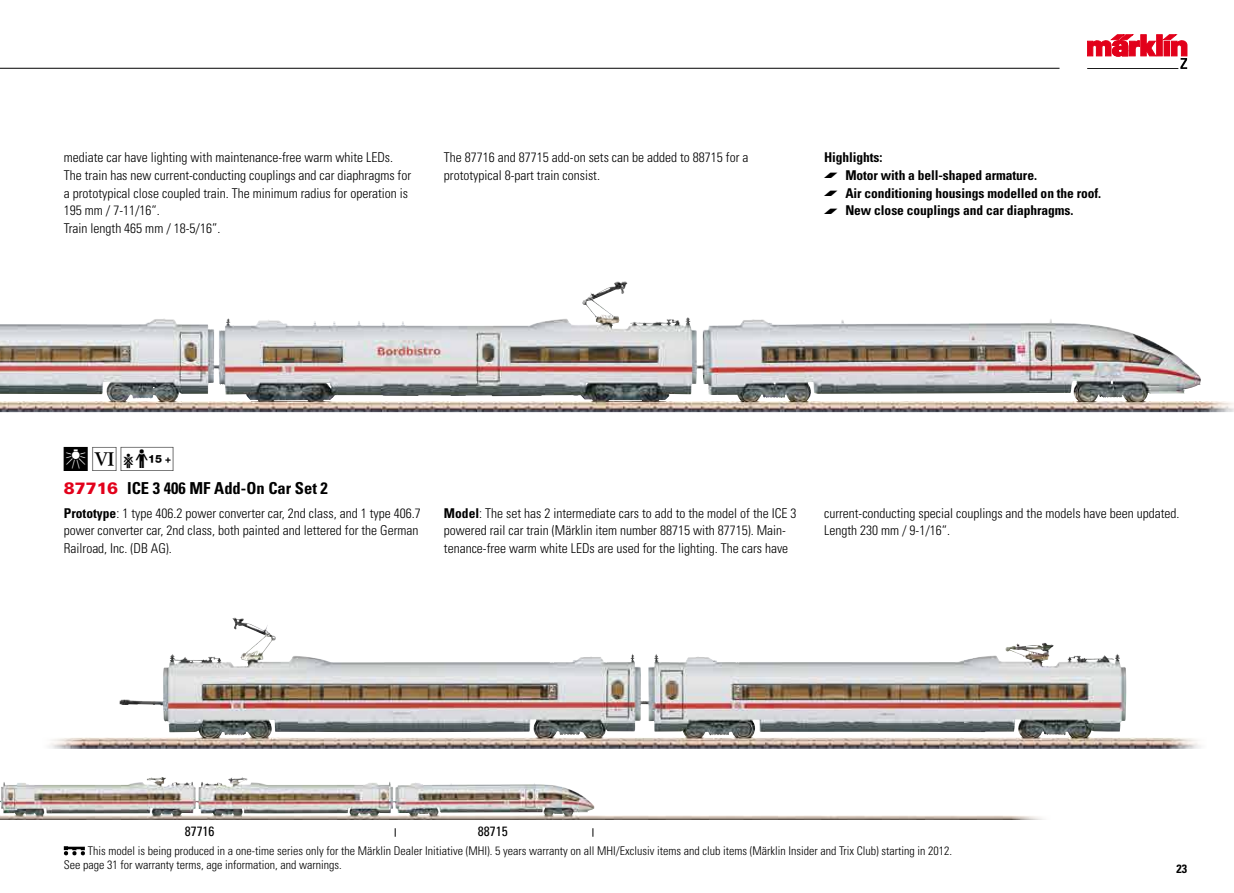
<style>
.page{position:relative;width:1234px;height:893px;background:#fff}
.page>*{position:absolute;margin:0;border:0;box-sizing:border-box;transform-origin:0 0}
.t1{font:30px "Maerklin Piktos";color:#000}
.t2{font:700 condensed 16.5px "Univers LT Std";color:#000}
.t3{font:900 16.5px "Univers LT Std";color:#e2001a}
.t4{font:300 condensed 13.5px/17.9px "Univers LT Std";color:#000}
.t5{font:700 condensed 13.5px "Univers LT Std";letter-spacing:-.005em;color:#000}
.t6{font:condensed 13.5px "Univers LT Std";color:#000}
.t7{font:300 condensed 12px/14.4px "Univers LT Std";color:#000}
.t8{font:700 condensed 12px "Univers LT Std";color:#000}
.s1{font-family:"Maerklin Aufzaehlung";font-weight:400;font-stretch:normal;font-size:18px}
.s2{font-weight:700}
</style>
<div class="page">
<div style="left:1156px;top:35px;width:5px;height:21px;background:#e2001a"></div>
<div style="left:1156px;top:35px;width:6px;height:21px;border:1px solid #e2001a"></div>
<hr style="left:1086px;top:68px;width:91px;height:1px;background:#000">
<svg style="left:1087px;top:34px;width:68px;height:22px"></svg>
<svg style="left:1162px;top:35px;width:24px;height:34px"></svg>
<img style="left:0;top:281px;width:1233px;height:131px">
<img style="left:49px;top:618px;width:1152px;height:131px">
<img style="left:0;top:777px;width:1043px;height:43px">
<hr style="left:0;top:68px;width:1059px;height:1px;background:#000">
<svg style="left:64px;top:846px;width:21px;height:9px"></svg>
<p class="t4" style="left:64px;top:148px;width:349px">mediate car have lighting with maintenance-free warm white LEDs.<br>The train has new current-conducting couplings and car diaphragms for a prototypical close coupled train. The minimum radius for operation is 195 mm / 7-11/16“.<br>Train length 465 mm / 18-5/16”.</p>
<p class="t4" style="left:444px;top:148px;width:306px">The 87716 and 87715 add-on sets can be added to 88715 for a prototypical 8-part train consist.</p>
<p class="t5" style="left:823px;top:149px;width:60px">Highlights:</p>
<p class="t5" style="left:823px;top:167px;width:214px"><span class="s1">•</span> Motor with a bell-shaped armature.</p>
<p class="t5" style="left:823px;top:184px;width:279px"><span class="s1">•</span> Air conditioning housings modelled on the roof.</p>
<p class="t5" style="left:823px;top:202px;width:251px"><span class="s1">•</span> New close couplings and car diaphragms.</p>
<p class="t1" style="left:64px;top:443px;width:116px">k8Y</p>
<p class="t4" style="left:64px;top:504px;width:358px"><span class="s2">Prototype</span>: 1 type 406.2 power converter car, 2nd class, and 1 type 406.7 power converter car, 2nd class, both painted and lettered for the German<br>Railroad, Inc. (DB AG).</p>
<p class="t2" style="left:127px;top:478px;width:202px">ICE 3 406 MF Add-On Car Set 2</p>
<p class="t3" style="left:64px;top:478px;width:56px">87716</p>
<p class="t4" style="left:444px;top:504px;width:354px"><span class="s2">Model</span>: The set has 2 intermediate cars to add to the model of the ICE 3 powered rail car train (Märklin item number 88715 with 87715). Main&shy;tenance-free warm white LEDs are used for the lighting. The cars have</p>
<p class="t4" style="left:823px;top:504px;width:357px">current-conducting special couplings and the models have been updated.<br>Length 230 mm / 9-1/16“.</p>
<p class="t6" style="left:185px;top:823px;width:31px">87716</p>
<p class="t6" style="left:477px;top:823px;width:31px">88715</p>
<p class="t7" style="left:64px;top:843px;width:889px;text-indent:24px">This model is being produced in a one-time series only for the Märklin Dealer Initiative (MHI). 5 years warranty on all MHI/Exclusiv items and club items (Märklin Insider and Trix Club) starting in 2012.<br>See page 31 for warranty terms, age information, and warnings.</p>
<p class="t8" style="left:1176px;top:862px;width:12px">23</p>
</div>
